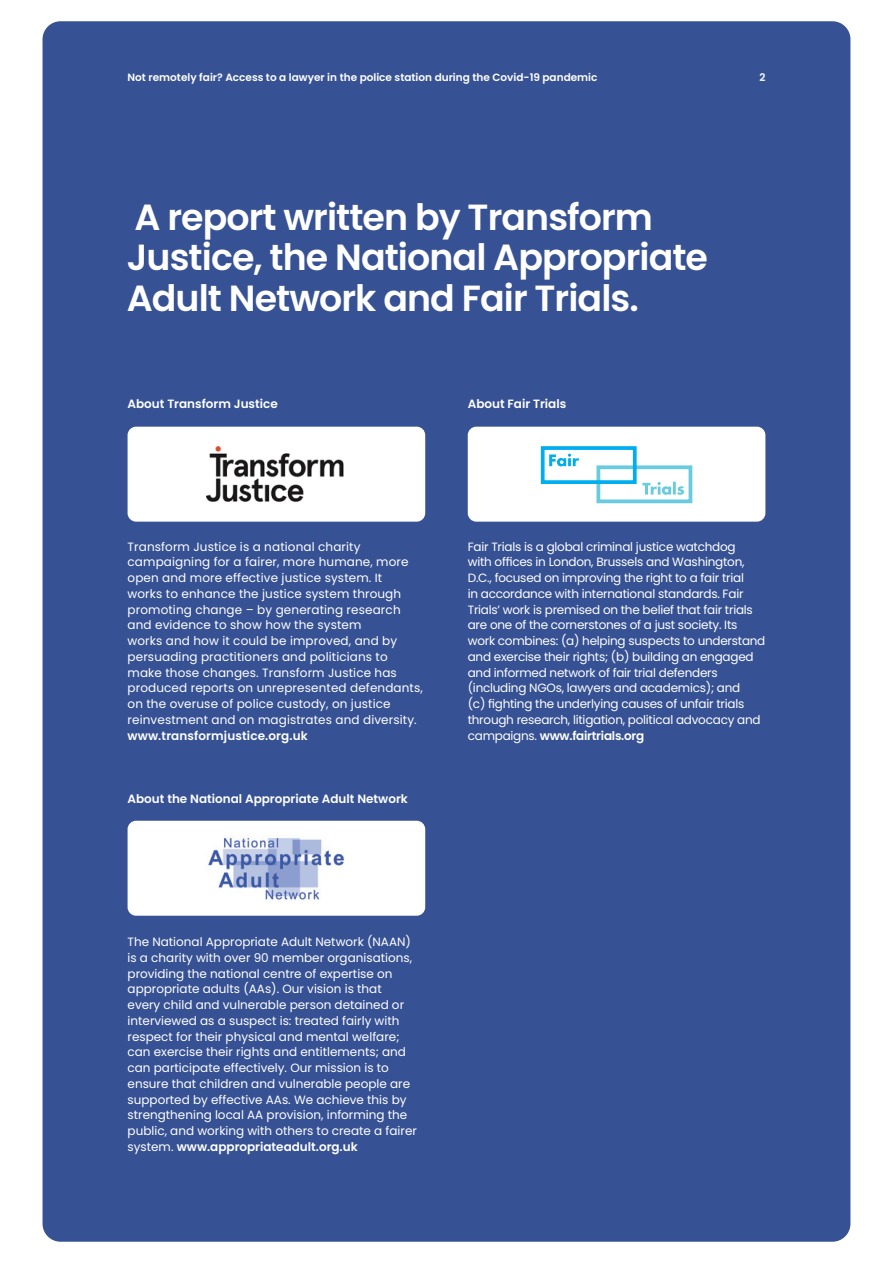
<style>
.page{position:relative;width:893px;height:1263px;background:#fff}
.page>*{position:absolute;margin:0;border:0;box-sizing:border-box;transform-origin:0 0}
.t1{font:600 36.3px/40.5px "Poppins";letter-spacing:-.025em;color:#fff}
.t2{font:12px/15.8px "Poppins";color:#fff}
.t3{font:12px/15.8px "Poppins";letter-spacing:-.02em;color:#fff}
.t4{font:600 12px "Poppins";color:#fff}
.t5{font:600 10.5px "Poppins";color:#fff}
.s1{font-weight:600}
</style>
<div class="page">
<div style="left:43px;top:21px;width:807px;height:1221px;background:#375294;border-radius:18px"></div>
<div style="left:128px;top:427px;width:297px;height:95px;background:#fff;border-radius:9px"></div>
<img style="left:207px;top:447px;width:137px;height:55px">
<div style="left:128px;top:821px;width:297px;height:95px;background:#fff;border-radius:9px"></div>
<img style="left:208px;top:837px;width:137px;height:63px">
<div style="left:468px;top:427px;width:297px;height:95px;background:#fff;border-radius:9px"></div>
<svg style="left:642px;top:482px;width:42px;height:13px"></svg>
<div style="left:596px;top:465px;width:96px;height:38px;border:4px solid #68cbdf"></div>
<svg style="left:549px;top:454px;width:30px;height:12px"></svg>
<div style="left:541px;top:446px;width:96px;height:38px;border:4px solid #00aeef"></div>
<p class="t5" style="left:128px;top:71px;width:471px">Not remotely fair? Access to a lawyer in the police station during the Covid-19 pandemic</p>
<p class="t5" style="left:759px;top:71px;width:8px">2</p>
<p class="t1" style="left:127px;top:197px;width:583px">A report written by Transform<br>Justice, the National Appropriate<br>Adult Network and Fair Trials.</p>
<p class="t4" style="left:128px;top:396px;width:152px">About Transform Justice</p>
<p class="t4" style="left:468px;top:396px;width:100px">About Fair Trials</p>
<p class="t2" style="left:128px;top:539px;width:297px">Transform Justice is a national charity campaigning for a fairer, more humane, more open and more effective justice system. It<br>works to enhance the justice system through promoting change – by generating research and evidence to show how the system<br>works and how it could be improved, and by persuading practitioners and politicians to make those changes. Transform Justice has produced reports on unrepresented defendants, on the overuse of police custody, on justice reinvestment and on magistrates and diversity. <span class="s1">www.transformjustice.org.uk</span></p>
<p class="t4" style="left:128px;top:792px;width:282px">About the National Appropriate Adult Network</p>
<p class="t3" style="left:468px;top:539px;width:299px">Fair Trials is a global criminal justice watchdog<br>with offices in London, Brussels and Washington, D.C., focused on improving the right to a fair trial<br>in accordance with international standards. Fair Trials’ work is premised on the belief that fair trials are one of the cornerstones of a just society. Its work combines: (a) helping suspects to understand and exercise their rights; (b) building an engaged and informed network of fair trial defenders (including NGOs, lawyers and academics); and<br>(c) fighting the underlying causes of unfair trials through research, litigation, political advocacy and campaigns. <span class="s1">www.fairtrials.org</span></p>
<p class="t2" style="left:128px;top:934px;width:291px">The National Appropriate Adult Network (NAAN) is a charity with over 90 member organisations, providing the national centre of expertise on appropriate adults (AAs). Our vision is that every child and vulnerable person detained or interviewed as a suspect is: treated fairly with respect for their physical and mental welfare; can exercise their rights and entitlements; and can participate effectively. Our mission is to ensure that children and vulnerable people are supported by effective AAs. We achieve this by strengthening local AA provision, informing the public, and working with others to create a fairer system. <span class="s1">www.appropriateadult.org.uk</span></p>
</div>
